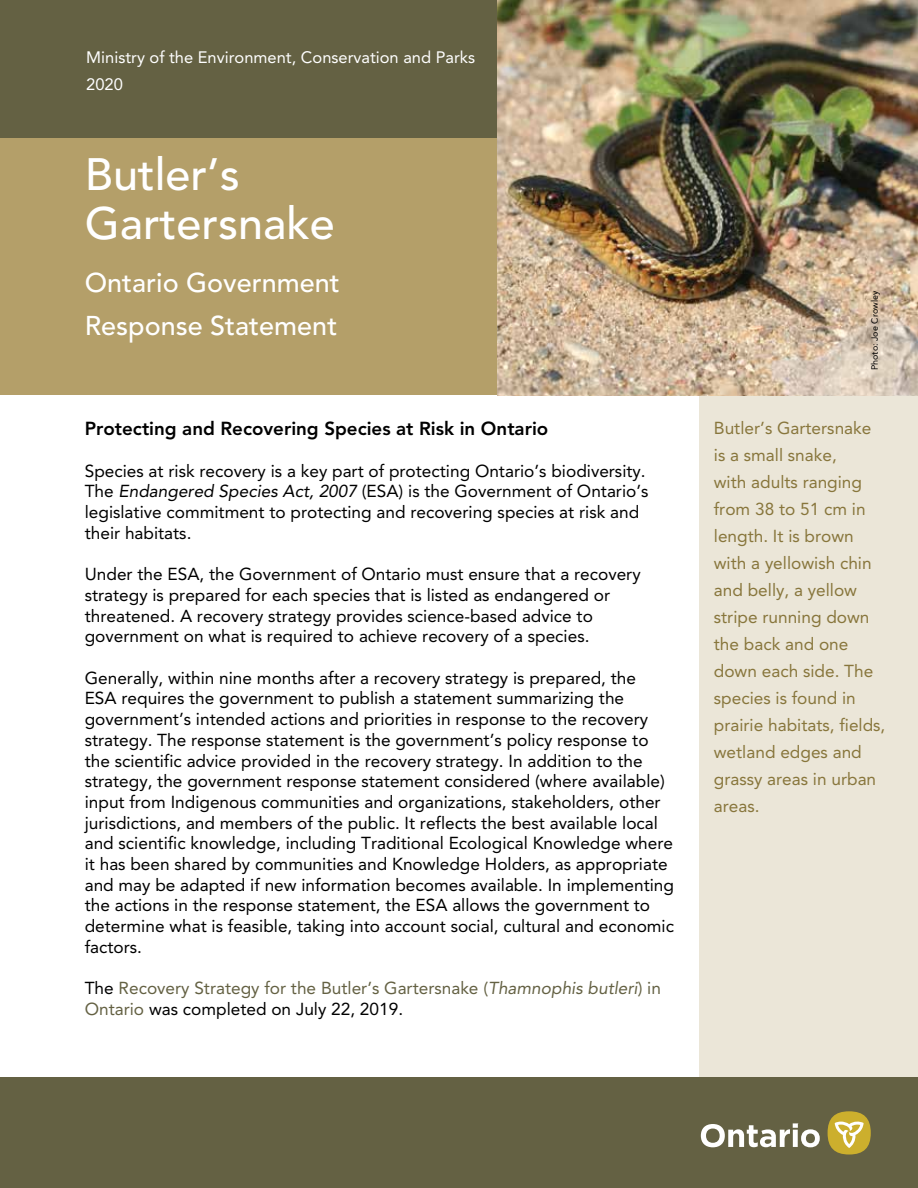
<style>
.page{position:relative;width:918px;height:1188px;background:#fff}
.page>*{position:absolute;margin:0;border:0;box-sizing:border-box;transform-origin:0 0}
.t1{font:500 45px/49.5px "Avenir LT Std";color:#fff}
.t2{font:500 27px/43.5px "Avenir LT Std";color:#fff}
.t3{font:800 18.75px "Avenir LT Std";color:#000}
.t4{font:17.25px/20.7px "Avenir LT Std";color:#000}
.t5{font:17.25px/27px "Avenir LT Std";color:#88763c}
.t6{font:17.25px/20.7px "Avenir LT Std";color:#646143}
.t7{font:16.5px/27px "Avenir LT Std";color:#fff}
.t8{font:9px "Avenir LT Std";color:#000}
.s1{font-style:italic}
.s2{color:#000}
</style>
<div class="page">
<div style="left:0;top:0;width:918px;height:138px;background:#646143"></div>
<div style="left:699px;top:134px;width:219px;height:944px;background:#ebe6d8"></div>
<div style="left:0;top:138px;width:918px;height:257px;background:#b49f69"></div>
<img style="left:497px;top:0;width:421px;height:395px">
<div style="left:0;top:1078px;width:918px;height:110px;background:#646143"></div>
<svg style="left:701px;top:1123px;width:119px;height:24px"></svg>
<div style="left:828px;top:1111px;width:43px;height:44px;background:#ccaf2d;border-radius:50%"></div>
<svg style="left:835px;top:1121px;width:29px;height:27px"></svg>
<p class="t7" style="left:86px;top:44px;width:390px">Ministry of the Environment, Conservation and Parks<br>2020</p>
<h1 class="t1" style="left:85px;top:150px;width:252px">Butler’s<br>Gartersnake</h1>
<h1 class="t2" style="left:85px;top:261px;width:257px">Ontario Government<br>Response Statement</h1>
<h2 class="t3" style="left:85px;top:418px;width:465px">Protecting and Recovering Species at Risk in Ontario</h2>
<p class="t4" style="left:85px;top:461px;width:565px">Species at risk recovery is a key part of protecting Ontario’s biodiversity.<br>The <span class="s1">Endangered Species Act, 2007</span> (ESA) is the Government of Ontario’s legislative commitment to protecting and recovering species at risk and their habitats.</p>
<p class="t4" style="left:85px;top:564px;width:557px">Under the ESA, the Government of Ontario must ensure that a recovery strategy is prepared for each species that is listed as endangered or threatened. A recovery strategy provides science-based advice to government on what is required to achieve recovery of a species.</p>
<p class="t4" style="left:85px;top:668px;width:591px">Generally, within nine months after a recovery strategy is prepared, the<br>ESA requires the government to publish a statement summarizing the government’s intended actions and priorities in response to the recovery strategy. The response statement is the government’s policy response to the scientific advice provided in the recovery strategy. In addition to the strategy, the government response statement considered (where available) input from Indigenous communities and organizations, stakeholders, other jurisdictions, and members of the public. It reflects the best available local and scientific knowledge, including Traditional Ecological Knowledge where it has been shared by communities and Knowledge Holders, as appropriate and may be adapted if new information becomes available. In implementing the actions in the response statement, the ESA allows the government to determine what is feasible, taking into account social, cultural and economic factors.</p>
<p class="t6" style="left:85px;top:978px;width:578px"><span class="s2">The</span> Recovery Strategy for the Butler’s Gartersnake (<span class="s1">Thamnophis butleri</span>) in<br>Ontario <span class="s2">was completed on July 22, 2019.</span></p>
<p class="t8" style="left:869px;top:370px;width:81px;rotate:-90deg">Photo: Joe Crowley</p>
<p class="t5" style="left:714px;top:415px;width:173px">Butler’s Gartersnake is a small snake,<br>with adults ranging from 38 to 51 cm in length. It is brown with a yellowish chin and belly, a yellow stripe running down the back and one down each side. The species is found in prairie habitats, fields, wetland edges and grassy areas in urban areas.</p>
</div>
